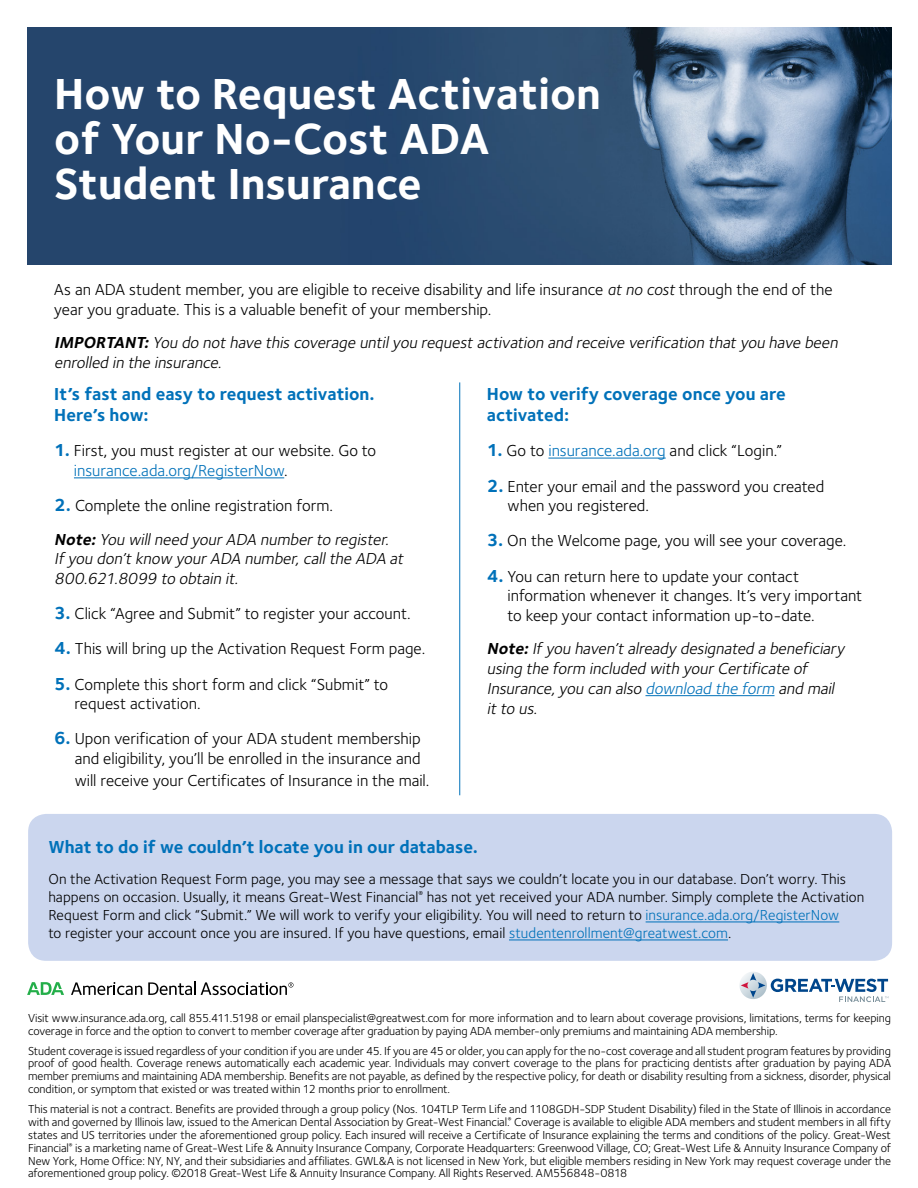
<style>
.page{position:relative;width:918px;height:1188px;background:#fff}
.page>*{position:absolute;margin:0;border:0;box-sizing:border-box;transform-origin:0 0}
.t1{font:700 45px/45px "Foundry Sterling";color:#fff}
.t2{font:700 18px/21.6px "Foundry Sterling";color:#0071b9}
.t3{font:16.5px/19.8px "Foundry Sterling";color:#000}
.t4{font:italic 16.5px/19.8px "Foundry Sterling";letter-spacing:-.015em;color:#000}
.t5{font:15px/18px "Foundry Sterling";letter-spacing:.005em;color:#000}
.t6{font:12px/12.9px "Foundry Sterling";letter-spacing:-.01em;color:#000;text-align:justify}
.s1{font-style:italic}
.s2{font-weight:700}
.s3{font-weight:700;font-size:18px;color:#0071b9}
.s4{color:#0071b9}
.s5{font-weight:700;font-style:normal;font-size:18px;color:#0071b9}
.s6{font-style:normal}
</style>
<div class="page">
<div style="left:28px;top:814px;width:864px;height:147px;background:#cbd6ee;border-radius:18px"></div>
<hr style="left:646px;top:922px;width:193px;height:1px;background:#0071b9">
<hr style="left:509px;top:940px;width:219px;height:1px;background:#0071b9">
<img style="left:27px;top:27px;width:865px;height:238px">
<hr style="left:74px;top:477px;width:210px;height:1px;background:#0071b9">
<hr style="left:548px;top:458px;width:118px;height:1px;background:#0071b9">
<hr style="left:645px;top:695px;width:130px;height:1px;background:#0071b9">
<svg style="left:71px;top:982px;width:71px;height:13px"></svg>
<svg style="left:27px;top:982px;width:37px;height:13px"></svg>
<svg style="left:148px;top:981px;width:146px;height:14px"></svg>
<svg style="left:739px;top:972px;width:150px;height:30px"></svg>
<hr style="left:459px;top:382px;width:1px;height:413px;background:#0071b9">
<h1 class="t1" style="left:54px;top:73px;width:548px">How to Request Activation of Your No-Cost ADA<br>Student Insurance</h1>
<h3 class="t3" style="left:54px;top:280px;width:780px">As an ADA student member, you are eligible to receive disability and life insurance <span class="s1">at no cost</span> through the end of the year you graduate. This is a valuable benefit of your membership.</h3>
<h3 class="t4" style="left:54px;top:333px;width:788px"><span class="s2">IMPORTANT:</span>You do nothave this coverage untilyou requestactivation and receive verification thatyou have been enrolled in the insurance.</h3>
<h2 class="t2" style="left:54px;top:384px;width:322px">It’s fast and easy to request activation.<br>Here’s how:</h2>
<h3 class="t3" style="left:74px;top:441px;width:304px;text-indent:-20px"><span class="s3">1.</span> First, you must register at our website. Go to <span class="s4">insurance.ada.org/RegisterNow</span>.</h3>
<h3 class="t4" style="left:54px;top:489px;width:339px;line-height:33.3px"><span class="s5">2.</span> <span class="s6">Complete the online registration form.<br></span><span class="s2">Note:</span>You willneed yourADA numberto register.</h3>
<h3 class="t4" style="left:54px;top:549px;width:354px">Ifyou don’tknow yourADA number,callthe ADA at<br>800.621.8099 to obtain it.</h3>
<h3 class="t3" style="left:54px;top:604px;width:358px"><span class="s3">3.</span> Click “Agree and Submit” to register your account.</h3>
<h3 class="t3" style="left:54px;top:639px;width:372px"><span class="s3">4.</span> This will bring up the Activation Request Form page.</h3>
<h3 class="t3" style="left:75px;top:674px;width:315px;text-indent:-20px"><span class="s3">5.</span> Complete this short form and click “Submit” to request activation.</h3>
<h3 class="t3" style="left:54px;top:729px;width:368px;text-align:right"><span class="s3">6.</span> Upon verification of your ADA student membership and eligibility, you’ll be enrolled in the insurance and</h3>
<h3 class="t3" style="left:75px;top:771px;width:356px">will receive your Certificates of Insurance in the mail.</h3>
<h2 class="t2" style="left:487px;top:384px;width:301px">How to verify coverage once you are activated:</h2>
<h3 class="t3" style="left:487px;top:441px;width:297px"><span class="s3">1.</span> Go to <span class="s4">insurance.ada.org</span> and click “Login.”</h3>
<h3 class="t3" style="left:508px;top:476px;width:318px;text-indent:-21px"><span class="s3">2.</span> Enter your email and the password you created when you registered.</h3>
<h3 class="t3" style="left:487px;top:531px;width:361px"><span class="s3">3.</span> On the Welcome page, you will see your coverage.</h3>
<h3 class="t3" style="left:508px;top:566px;width:356px;text-indent:-21px"><span class="s3">4.</span> You can return here to update your contact information whenever it changes. It’s very important to keep your contact information up-to-date.</h3>
<h3 class="t4" style="left:487px;top:639px;width:359px"><span class="s2">Note:</span>Ifyou haven’talready designated a beneficiary using the form included with yourCertificate of Insurance,you can also <span class="s4">download the form</span> and mail itto us.</h3>
<h2 class="t2" style="left:48px;top:837px;width:431px">What to do if we couldn’t locate you in our database.</h2>
<p class="t5" style="left:48px;top:871px;width:817px">On the Activation Request Form page, you may see a message that says we couldn’t locate you in our database. Don’t worry. This happens on occasion. Usually, it means Great-West Financial<sup>®</sup> has not yet received your ADA number. Simply complete the Activation Request Form and click “Submit.” We will work to verify your eligibility. You will need to return to <span class="s4">insurance.ada.org/RegisterNow<br></span>to register your account once you are insured. If you have questions, email <span class="s4">studentenrollment@greatwest.com</span>.</p>
<p class="t6" style="left:28px;top:1012px;width:864px">Visit www.insurance.ada.org, call 855.411.5198 or email planspecialist@greatwest.com for more information and to learn about coverage provisions, limitations, terms for keeping coverage in force and the option to convert to member coverage after graduation by paying ADA member-only premiums and maintaining ADA membership.</p>
<p class="t6" style="left:28px;top:1044px;width:864px">Student coverage is issued regardless of your condition if you are under 45. If you are 45 or older, you can apply for the no-cost coverage and all student program features by providing proof of good health. Coverage renews automatically each academic year. Individuals may convert coverage to the plans for practicing dentists after graduation by paying ADA member premiums and maintaining ADA membership. Benefits are not payable, as defined by the respective policy, for death or disability resulting from a sickness, disorder, physical condition, or symptom that existed or was treated within 12 months prior to enrollment.</p>
<p class="t6" style="left:28px;top:1103px;width:864px">This material is not a contract. Benefits are provided through a group policy (Nos. 104TLP Term Life and 1108GDH-SDP Student Disability) filed in the State of Illinois in accordance with and governed by Illinois law, issued to the American Dental Association by Great-West Financial.<sup>®</sup> Coverage is available to eligible ADA members and student members in all fifty states and US territories under the aforementioned group policy. Each insured will receive a Certificate of Insurance explaining the terms and conditions of the policy. Great-West Financial<sup>®</sup> is a marketing name of Great-West Life &amp; Annuity Insurance Company, Corporate Headquarters: Greenwood Village, CO; Great-West Life &amp; Annuity Insurance Company of New York, Home Office: NY, NY, and their subsidiaries and affiliates. GWL&amp;A is not licensed in New York, but eligible members residing in New York may request coverage under the aforementioned group policy. ©2018 Great-West Life &amp; Annuity Insurance Company. All Rights Reserved. AM556848-0818</p>
</div>
